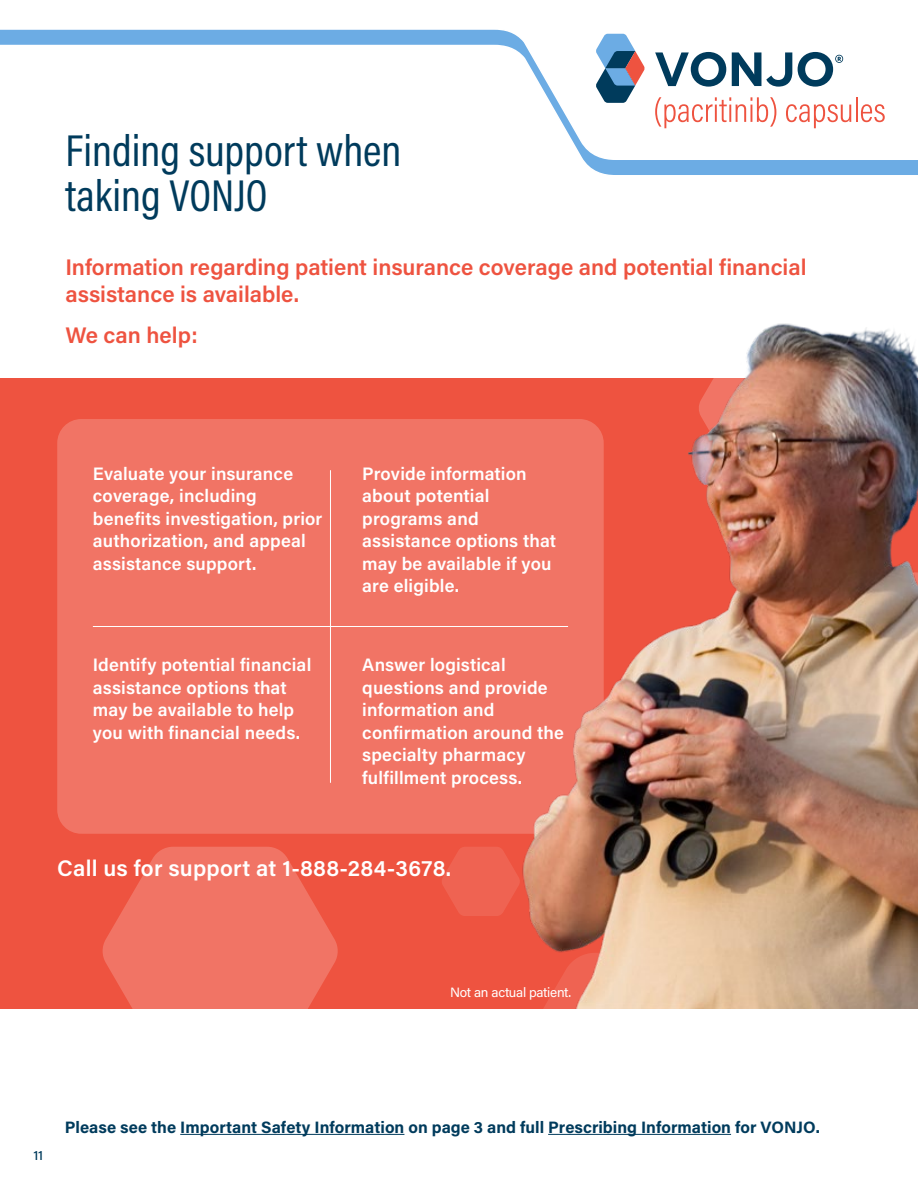
<style>
.page{position:relative;width:918px;height:1188px;background:#fff}
.page>*{position:absolute;margin:0;border:0;box-sizing:border-box;transform-origin:0 0}
.Syneos_Default_Style{font:45px/45px "Acumin Pro Cond";color:#003b5c}
.Syneos_Default_Style-2{font:600 22.5px/27px "Acumin Pro";color:#ee5340}
.Syneos_Default_Style-3{font:600 22.5px "Acumin Pro";letter-spacing:.01em;color:#fff}
.Syneos_Default_Style-4{font:600 18px/22.5px "Acumin Pro";letter-spacing:.01em;color:#fff}
.t1{font:700 16.5px "Acumin Pro";color:#003b5c}
.t2{font:13.5px "Acumin Pro";letter-spacing:-.02em;color:#fff}
.t3{font:500 13.5px "Acumin Pro";color:#003b5c}
</style>
<div class="page">
<div style="left:0;top:379px;width:918px;height:630px;background:#ee5340"></div>
<svg style="left:102px;top:847px;width:236px;height:162px;fill:#f17465"></svg>
<div style="left:57px;top:419px;width:547px;height:415px;background:#f17465;border-radius:24px"></div>
<svg style="left:0;top:29px;width:918px;height:146px"></svg>
<hr style="left:93px;top:626px;width:475px;height:1px;background:#fff">
<hr style="left:330px;top:470px;width:1px;height:313px;background:#fff">
<img style="left:375px;top:323px;width:543px;height:686px">
<hr style="left:180px;top:1134px;width:224px;height:1px;background:#003b5c">
<hr style="left:548px;top:1134px;width:183px;height:1px;background:#003b5c">
<p class="Syneos_Default_Style" style="left:66px;top:127px;width:337px">Finding support when taking VONJO</p>
<p class="Syneos_Default_Style-2" style="left:66px;top:253px;width:743px">Information regarding patient insurance coverage and potential financial assistance is available.</p>
<p class="Syneos_Default_Style-2" style="left:66px;top:320px;width:134px">We can help:</p>
<p class="Syneos_Default_Style-4" style="left:93px;top:461px;width:231px">Evaluate your insurance coverage, including benefits investigation, prior authorization, and appeal assistance support.</p>
<p class="Syneos_Default_Style-4" style="left:362px;top:461px;width:195px">Provide information about potential programs and assistance options that may be available if you are eligible.</p>
<p class="Syneos_Default_Style-4" style="left:93px;top:653px;width:220px">Identify potential financial assistance options that may be available to help you with financial needs.</p>
<p class="Syneos_Default_Style-4" style="left:362px;top:653px;width:203px">Answer logistical questions and provide information and confirmation around the specialty pharmacy fulfillment process.</p>
<p class="Syneos_Default_Style-3" style="left:57px;top:853px;width:395px">Call us for support at 1-888-284-3678.</p>
<p class="t2" style="left:450px;top:983px;width:123px">Not an actual patient.</p>
<p class="t3" style="left:34px;top:1146px;width:11px">11</p>
<p class="t1" style="left:65px;top:1115px;width:756px">Please see the Important Safety Information on page 3 and full Prescribing Information for VONJO.</p>
</div>
